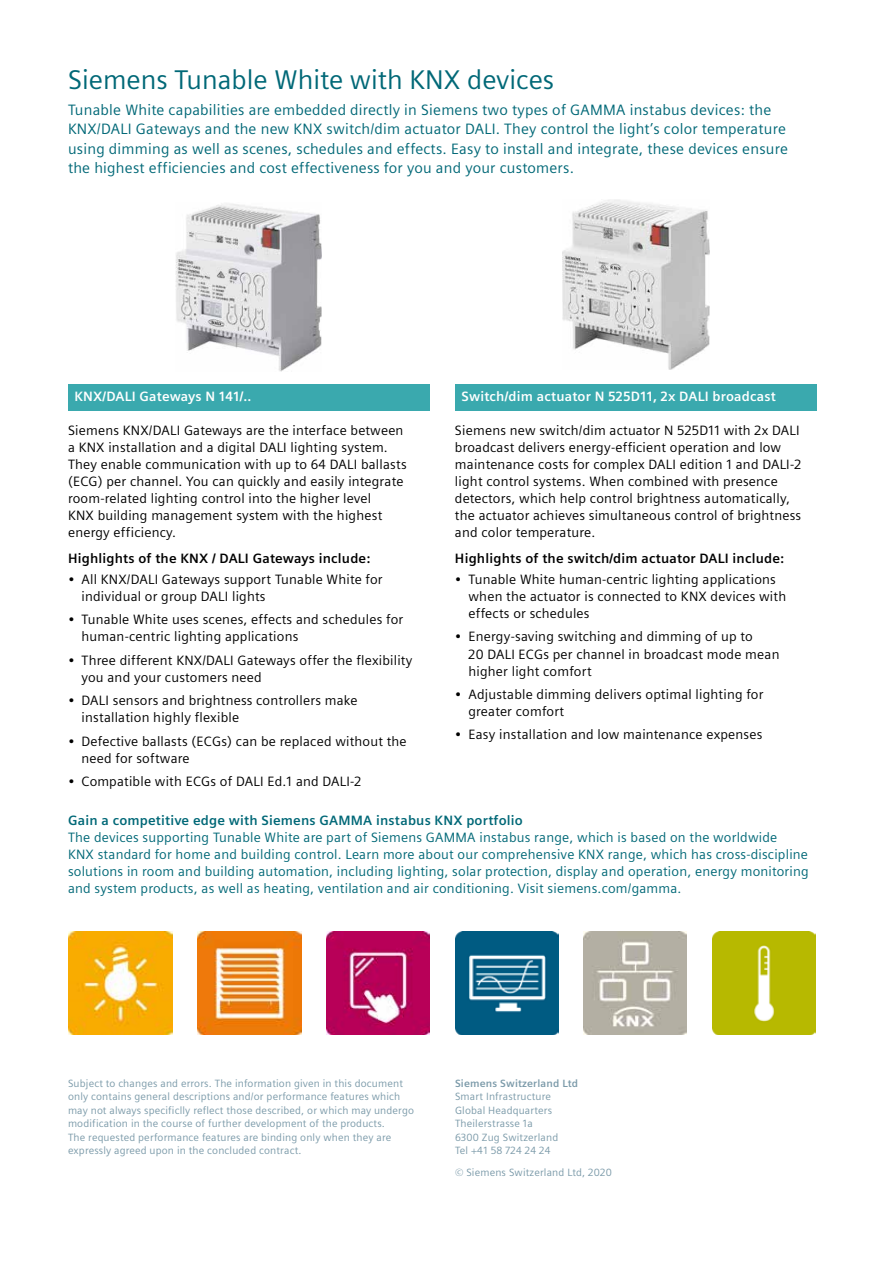
<style>
.page{position:relative;width:893px;height:1263px;background:#fff}
.page>*{position:absolute;margin:0;border:0;box-sizing:border-box;transform-origin:0 0}
.t1{font:27px "Siemens Sans";color:#006877}
.t2{font:15px/19.5px "Siemens Sans";letter-spacing:.015em;color:#006877}
.t3{font:13.5px/17px "Siemens Sans";letter-spacing:.015em;color:#000}
.t4{font:13.5px/17px "Siemens Sans";letter-spacing:.015em;color:#006877}
.t5{font:700 13.5px "Siemens Sans";letter-spacing:.015em;color:#000}
.t6{font:700 13.5px "Siemens Sans";letter-spacing:.015em;color:#fff}
.t7{font:700 13.5px "Siemens Sans";letter-spacing:.015em;color:#006877}
.t8{font:10.5px/13.5px "Siemens Sans";letter-spacing:.015em;color:#7b9aa9}
.t9{font:700 10.5px "Siemens Sans";letter-spacing:.015em;color:#7b9aa9}
</style>
<div class="page">
<img style="left:176px;top:203px;width:146px;height:168px">
<img style="left:562px;top:200px;width:147px;height:169px">
<div style="left:68px;top:384px;width:361px;height:27px;background:#3aa9ae"></div>
<div style="left:455px;top:384px;width:361px;height:27px;background:#3aa9ae"></div>
<img style="left:455px;top:931px;width:103px;height:104px">
<img style="left:712px;top:931px;width:103px;height:104px">
<img style="left:69px;top:931px;width:103px;height:104px">
<img style="left:327px;top:931px;width:103px;height:104px">
<img style="left:198px;top:931px;width:103px;height:104px">
<img style="left:584px;top:931px;width:103px;height:104px">
<h1 class="t1" style="left:68px;top:64px;width:488px">Siemens Tunable White with KNX devices</h1>
<p class="t2" style="left:68px;top:100px;width:721px">Tunable White capabilities are embedded directly in Siemens two types of GAMMA instabus devices: the KNX/DALI Gateways and the new KNX switch/dim actuator DALI. They control the light’s color temperature using dimming as well as scenes, schedules and effects. Easy to install and integrate, these devices ensure the highest efficiencies and cost effectiveness for you and your customers.</p>
<p class="t6" style="left:74px;top:389px;width:179px">KNX/DALI Gateways N 141/..</p>
<p class="t6" style="left:461px;top:389px;width:316px">Switch/dim actuator N 525D11, 2x DALI broadcast</p>
<p class="t3" style="left:68px;top:422px;width:340px">Siemens KNX/DALI Gateways are the interface between a KNX installation and a digital DALI lighting system.<br>They enable communication with up to 64 DALI ballasts (ECG) per channel. You can quickly and easily integrate room-related lighting control into the higher level<br>KNX building management system with the highest energy efficiency.</p>
<p class="t5" style="left:68px;top:550px;width:304px">Highlights of the KNX / DALI Gateways include:</p>
<p class="t3" style="left:82px;top:571px;width:303px;text-indent:-14px">• All KNX/DALI Gateways support Tunable White for individual or group DALI lights</p>
<p class="t3" style="left:82px;top:611px;width:323px;text-indent:-14px">• Tunable White uses scenes, effects and schedules for human-centric lighting applications</p>
<p class="t3" style="left:82px;top:652px;width:332px;text-indent:-14px">• Three different KNX/DALI Gateways offer the flexibility you and your customers need</p>
<p class="t3" style="left:82px;top:692px;width:277px;text-indent:-14px">• DALI sensors and brightness controllers make installation highly flexible</p>
<p class="t3" style="left:82px;top:733px;width:327px;text-indent:-14px">• Defective ballasts (ECGs) can be replaced without the need for software</p>
<p class="t3" style="left:68px;top:773px;width:295px">• Compatible with ECGs of DALI Ed.1 and DALI-2</p>
<p class="t3" style="left:455px;top:422px;width:348px">Siemens new switch/dim actuator N 525D11 with 2x DALI broadcast delivers energy-efficient operation and low maintenance costs for complex DALI edition 1 and DALI-2 light control systems. When combined with presence detectors, which help control brightness automatically, the actuator achieves simultaneous control of brightness and color temperature.</p>
<p class="t5" style="left:455px;top:550px;width:331px">Highlights of the switch/dim actuator DALI include:</p>
<p class="t3" style="left:468px;top:571px;width:319px;text-indent:-14px">• Tunable White human-centric lighting applications when the actuator is connected to KNX devices with effects or schedules</p>
<p class="t3" style="left:468px;top:628px;width:312px;text-indent:-14px">• Energy-saving switching and dimming of up to<br>20 DALI ECGs per channel in broadcast mode mean higher light comfort</p>
<p class="t3" style="left:468px;top:686px;width:297px;text-indent:-14px">• Adjustable dimming delivers optimal lighting for greater comfort</p>
<p class="t3" style="left:455px;top:726px;width:309px">• Easy installation and low maintenance expenses</p>
<p class="t7" style="left:68px;top:813px;width:456px">Gain a competitive edge with Siemens GAMMA instabus KNX portfolio</p>
<p class="t4" style="left:68px;top:829px;width:742px">The devices supporting Tunable White are part of Siemens GAMMA instabus range, which is based on the worldwide<br>KNX standard for home and building control. Learn more about our comprehensive KNX range, which has cross-discipline solutions in room and building automation, including lighting, solar protection, display and operation, energy monitoring and system products, as well as heating, ventilation and air conditioning. Visit siemens.com/gamma.</p>
<p class="t8" style="left:68px;top:1076px;width:347px">Subject to changes and errors. The information given in this document only contains general descriptions and/or performance features which may not always specificlly reflect those described, or which may undergo modification in the course of further development of the products.<br>The requested performance features are binding only when they are expressly agreed upon in the concluded contract.</p>
<p class="t9" style="left:455px;top:1077px;width:125px">Siemens Switzerland Ltd</p>
<p class="t8" style="left:455px;top:1090px;width:105px">Smart Infrastructure<br>Global Headquarters<br>Theilerstrasse 1a<br>6300 Zug Switzerland<br>Tel +41 58 724 24 24</p>
<p class="t8" style="left:455px;top:1166px;width:158px">© Siemens Switzerland Ltd, 2020</p>
</div>
